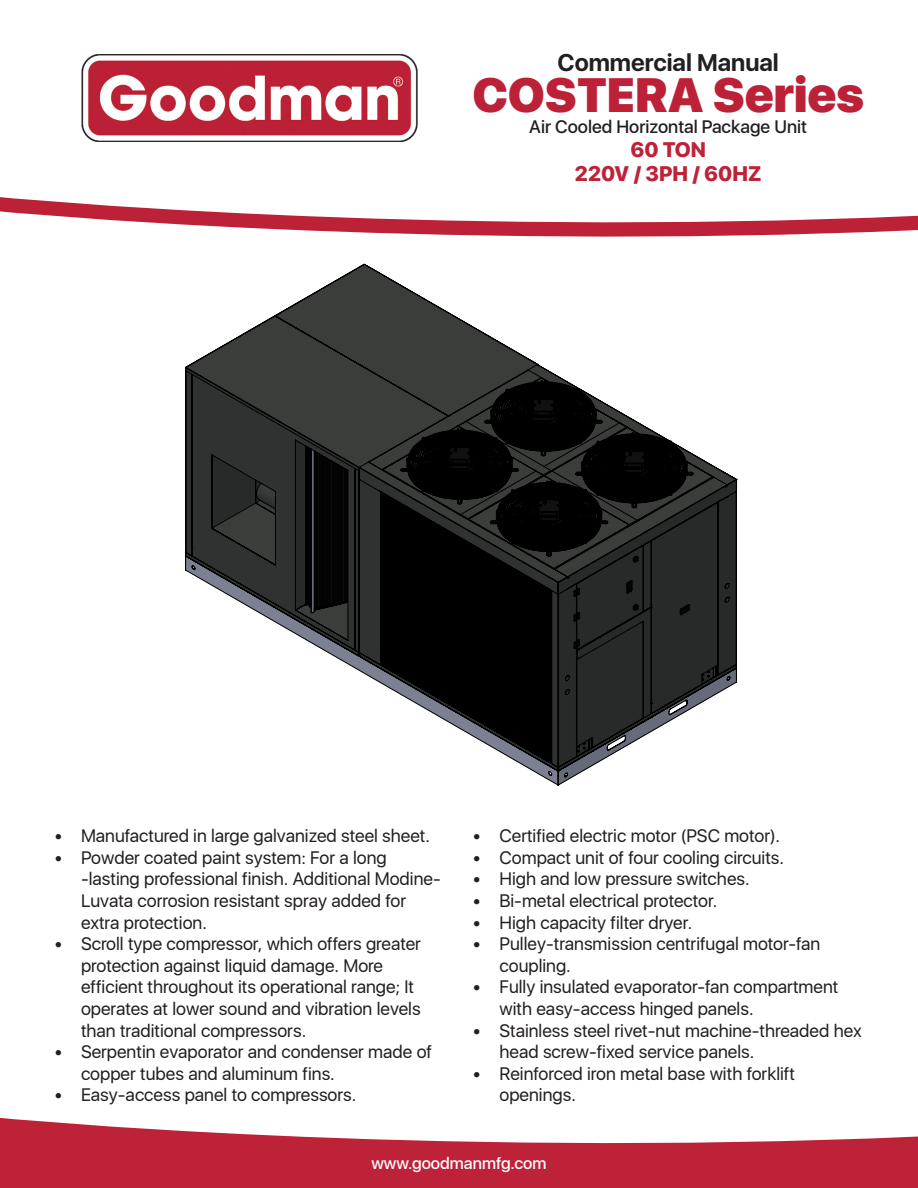
<style>
.page{position:relative;width:918px;height:1188px;background:#fff}
.page>*{position:absolute;margin:0;border:0;box-sizing:border-box;transform-origin:0 0}
.t1{font:900 48px "SFUI Display";color:#bc2137}
.t2{font:700 24px "SFUI Display";color:#231f20}
.t3{font:800 21px/24px "SFUI Display";color:#be2237;text-align:center}
.t4{font:18px/21.6px "SFUI Display";color:#231f20}
.t5{font:500 18px "SFUI Display";color:#231f20}
.t6{font:500 16.5px "SFUI Display";color:#fff}
</style>
<div class="page">
<svg style="left:0;top:1118px;width:918px;height:70px;fill:#bd2239"></svg>
<img style="left:81px;top:54px;width:337px;height:88px">
<svg style="left:0;top:197px;width:196px;height:14px"></svg>
<svg style="left:0;top:211px;width:918px;height:26px"></svg>
<svg style="left:185px;top:264px;width:552px;height:522px"></svg>
<h2 class="t2" style="left:558px;top:49px;width:223px">Commercial Manual</h2>
<h1 class="t1" style="left:472px;top:67px;width:393px">COSTERA Series</h1>
<p class="t5" style="left:529px;top:114px;width:279px">Air Cooled Horizontal Package Unit</p>
<p class="t3" style="left:575px;top:138px;width:188px">60 TON<br>220V / 3PH / 60HZ</p>
<p class="t4" style="left:54px;top:825px;width:378px">• Manufactured in large galvanized steel sheet.</p>
<p class="t4" style="left:81px;top:847px;width:361px;text-indent:-27px">• Powder coated paint system: For a long -lasting professional finish. Additional Modine-Luvata corrosion resistant spray added for extra protection.</p>
<p class="t4" style="left:81px;top:933px;width:342px;text-indent:-27px">• Scroll type compressor, which offers greater protection against liquid damage. More efficient throughout its operational range; It operates at lower sound and vibration levels than traditional compressors.</p>
<p class="t4" style="left:81px;top:1041px;width:353px;text-indent:-27px">• Serpentin evaporator and condenser made of copper tubes and aluminum fins.</p>
<p class="t4" style="left:54px;top:1085px;width:304px">• Easy-access panel to compressors.</p>
<p class="t4" style="left:472px;top:825px;width:309px">• Certified electric motor (PSC motor).</p>
<p class="t4" style="left:472px;top:847px;width:313px">• Compact unit of four cooling circuits.</p>
<p class="t4" style="left:472px;top:869px;width:279px">• High and low pressure switches.</p>
<p class="t4" style="left:472px;top:890px;width:246px">• Bi-metal electrical protector.</p>
<p class="t4" style="left:472px;top:912px;width:221px">• High capacity filter dryer.</p>
<p class="t4" style="left:500px;top:933px;width:322px;text-indent:-27px">• Pulley-transmission centrifugal motor-fan coupling.</p>
<p class="t4" style="left:500px;top:977px;width:340px;text-indent:-27px">• Fully insulated evaporator-fan compartment with easy-access hinged panels.</p>
<p class="t4" style="left:500px;top:1020px;width:364px;text-indent:-27px">• Stainless steel rivet-nut machine-threaded hex head screw-fixed service panels.</p>
<p class="t4" style="left:500px;top:1063px;width:297px;text-indent:-27px">• Reinforced iron metal base with forklift openings.</p>
<p class="t6" style="left:371px;top:1151px;width:177px">www.goodmanmfg.com</p>
</div>
